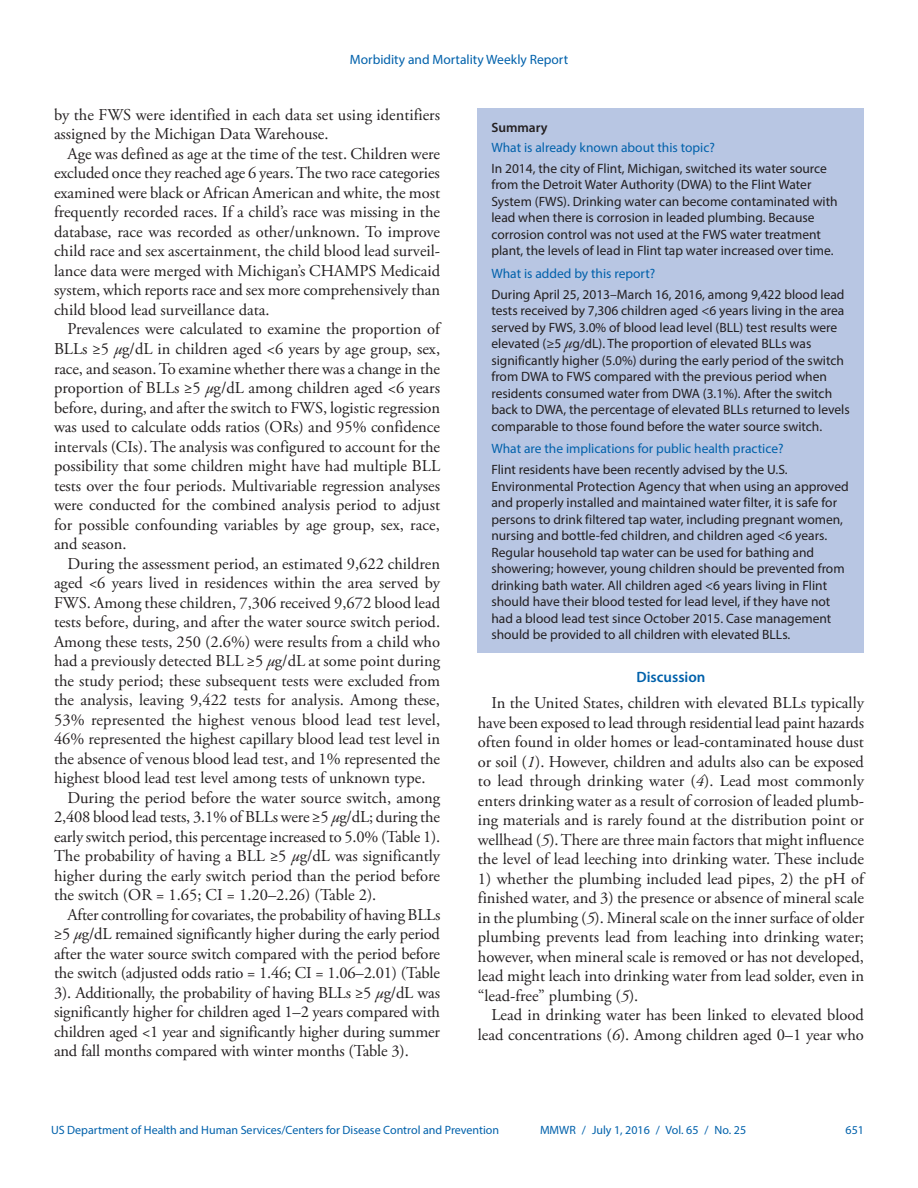
<style>
.page{position:relative;width:918px;height:1188px;background:#fff}
.page>*{position:absolute;margin:0;border:0;box-sizing:border-box;transform-origin:0 0}
.Paragraph{font:16.5px/19.5px "Adobe Garamond Pro";color:#231f20;text-align:justify}
.Discussion_Heading{font:600 15px "Myriad Pro";color:#0161ab}
.Summary_Box_Text{font:13.5px/16.5px "Myriad Pro";color:#231f20}
.Summary_Box_Heading{font:13.5px "Myriad Pro";color:#0161ab}
.Figure_Title{font:600 13.5px "Myriad Pro";color:#231f20}
.t1{font:12px "Myriad Pro";color:#0161ab}
.s1{font-style:italic}
.s2{font-family:"Adobe Garamond Pro";font-style:italic;font-size:16.5px}
</style>
<div class="page">
<div style="left:478px;top:108px;width:386px;height:545px;background:#b8c6e3"></div>
<p class="Summary_Box_Heading" style="left:350px;top:51px;width:220px">Morbidity and Mortality Weekly Report</p>
<p class="Paragraph" style="left:54px;top:106px;width:388px">by the FWS were identified in each data set using identifiers assigned by the Michigan Data Warehouse.</p>
<p class="Paragraph" style="left:54px;top:145px;width:388px;text-indent:13px">Age was defined as age at the time of the test. Children were excluded once they reached age 6 years. The two race categories examined were black or African American and white, the most frequently recorded races. If a child’s race was missing in the database, race was recorded as other/unknown. To improve child race and sex ascertainment, the child blood lead surveil&shy;lance data were merged with Michigan’s CHAMPS Medicaid system, which reports race and sex more comprehensively than child blood lead surveillance data.</p>
<p class="Paragraph" style="left:54px;top:320px;width:388px;text-indent:13px">Prevalences were calculated to examine the proportion of BLLs ≥5 <span class="s1">µ</span>g/dL in children aged &lt;6 years by age group, sex, race, and season. To examine whether there was a change in the proportion of BLLs ≥5 <span class="s1">µ</span>g/dL among children aged &lt;6 years before, during, and after the switch to FWS, logistic regression was used to calculate odds ratios (ORs) and 95% confidence intervals (CIs). The analysis was configured to account for the possibility that some children might have had multiple BLL tests over the four periods. Multivariable regression analyses were conducted for the combined analysis period to adjust for possible confounding variables by age group, sex, race, and season.</p>
<p class="Paragraph" style="left:54px;top:554px;width:388px;text-indent:13px">During the assessment period, an estimated 9,622 children aged &lt;6 years lived in residences within the area served by FWS. Among these children, 7,306 received 9,672 blood lead tests before, during, and after the water source switch period.<br>Among these tests, 250 (2.6%) were results from a child who had a previously detected BLL ≥5 <span class="s1">µ</span>g/dL at some point during the study period; these subsequent tests were excluded from the analysis, leaving 9,422 tests for analysis. Among these, 53% represented the highest venous blood lead test level, 46% represented the highest capillary blood lead test level in the absence of venous blood lead test, and 1% represented the highest blood lead test level among tests of unknown type.</p>
<p class="Paragraph" style="left:54px;top:788px;width:388px;text-indent:13px">During the period before the water source switch, among 2,408 blood lead tests, 3.1% of BLLs were ≥5 <span class="s1">µ</span>g/dL; during the early switch period, this percentage increased to 5.0% (Table 1).<br>The probability of having a BLL ≥5 <span class="s1">µ</span>g/dL was significantly higher during the early switch period than the period before the switch (OR = 1.65; CI = 1.20–2.26) (Table 2).</p>
<p class="Paragraph" style="left:54px;top:905px;width:388px;text-indent:13px">After controlling for covariates, the probability of having BLLs ≥5 <span class="s1">µ</span>g/dL remained significantly higher during the early period after the water source switch compared with the period before the switch (adjusted odds ratio = 1.46; CI = 1.06–2.01) (Table 3). Additionally, the probability of having BLLs ≥5 <span class="s1">µ</span>g/dL was significantly higher for children aged 1–2 years compared with children aged &lt;1 year and significantly higher during summer and fall months compared with winter months (Table 3).</p>
<p class="Figure_Title" style="left:491px;top:119px;width:58px">Summary</p>
<h1 class="Summary_Box_Heading" style="left:491px;top:139px;width:225px">What is already known about this topic?</h1>
<p class="Summary_Box_Text" style="left:491px;top:160px;width:348px">In 2014, the city of Flint, Michigan, switched its water source from the Detroit Water Authority (DWA) to the Flint Water System (FWS). Drinking water can become contaminated with lead when there is corrosion in leaded plumbing. Because corrosion control was not used at the FWS water treatment plant, the levels of lead in Flint tap water increased over time.</p>
<h1 class="Summary_Box_Heading" style="left:491px;top:265px;width:165px">What is added by this report?</h1>
<p class="Summary_Box_Text" style="left:491px;top:286px;width:360px">During April 25, 2013–March 16, 2016, among 9,422 blood lead tests received by 7,306 children aged &lt;6 years living in the area served by FWS, 3.0% of blood lead level (BLL) test results were elevated (≥5 <span class="s2">µ</span>g/dL). The proportion of elevated BLLs was significantly higher (5.0%) during the early period of the switch from DWA to FWS compared with the previous period when residents consumed water from DWA (3.1%). After the switch back to DWA, the percentage of elevated BLLs returned to levels comparable to those found before the water source switch.</p>
<h1 class="Summary_Box_Heading" style="left:491px;top:441px;width:294px">What are the implications for public health practice?</h1>
<p class="Summary_Box_Text" style="left:491px;top:461px;width:359px">Flint residents have been recently advised by the U.S.<br>Environmental Protection Agency that when using an approved and properly installed and maintained water filter, it is safe for persons to drink filtered tap water, including pregnant women, nursing and bottle-fed children, and children aged &lt;6 years.<br>Regular household tap water can be used for bathing and showering; however, young children should be prevented from drinking bath water. All children aged &lt;6 years living in Flint should have their blood tested for lead level, if they have not had a blood lead test since October 2015. Case management should be provided to all children with elevated BLLs.</p>
<h1 class="Discussion_Heading" style="left:636px;top:668px;width:71px">Discussion</h1>
<p class="Paragraph" style="left:478px;top:694px;width:388px;text-indent:13px">In the United States, children with elevated BLLs typically have been exposed to lead through residential lead paint hazards often found in older homes or lead-contaminated house dust or soil (<span class="s1">1</span>). However, children and adults also can be exposed to lead through drinking water (<span class="s1">4</span>). Lead most commonly enters drinking water as a result of corrosion of leaded plumb&shy;ing materials and is rarely found at the distribution point or wellhead (<span class="s1">5</span>). There are three main factors that might influence the level of lead leeching into drinking water. These include</p>
<p class="Paragraph" style="left:478px;top:870px;width:388px">1) whether the plumbing included lead pipes, 2) the pH of finished water, and 3) the presence or absence of mineral scale in the plumbing (<span class="s1">5</span>). Mineral scale on the inner surface of older plumbing prevents lead from leaching into drinking water; however, when mineral scale is removed or has not developed, lead might leach into drinking water from lead solder, even in “lead-free” plumbing (<span class="s1">5</span>).</p>
<p class="Paragraph" style="left:478px;top:1006px;width:388px;text-align:right">Lead in drinking water has been linked to elevated blood lead concentrations (<span class="s1">6</span>). Among children aged 0–1 year who</p>
<p class="t1" style="left:51px;top:1123px;width:450px">US Department of Health and Human Services/Centers for Disease Control and Prevention</p>
<p class="t1" style="left:540px;top:1123px;width:208px">MMWR / July 1, 2016 / Vol. 65 / No. 25</p>
<p class="t1" style="left:846px;top:1123px;width:20px">651</p>
</div>
